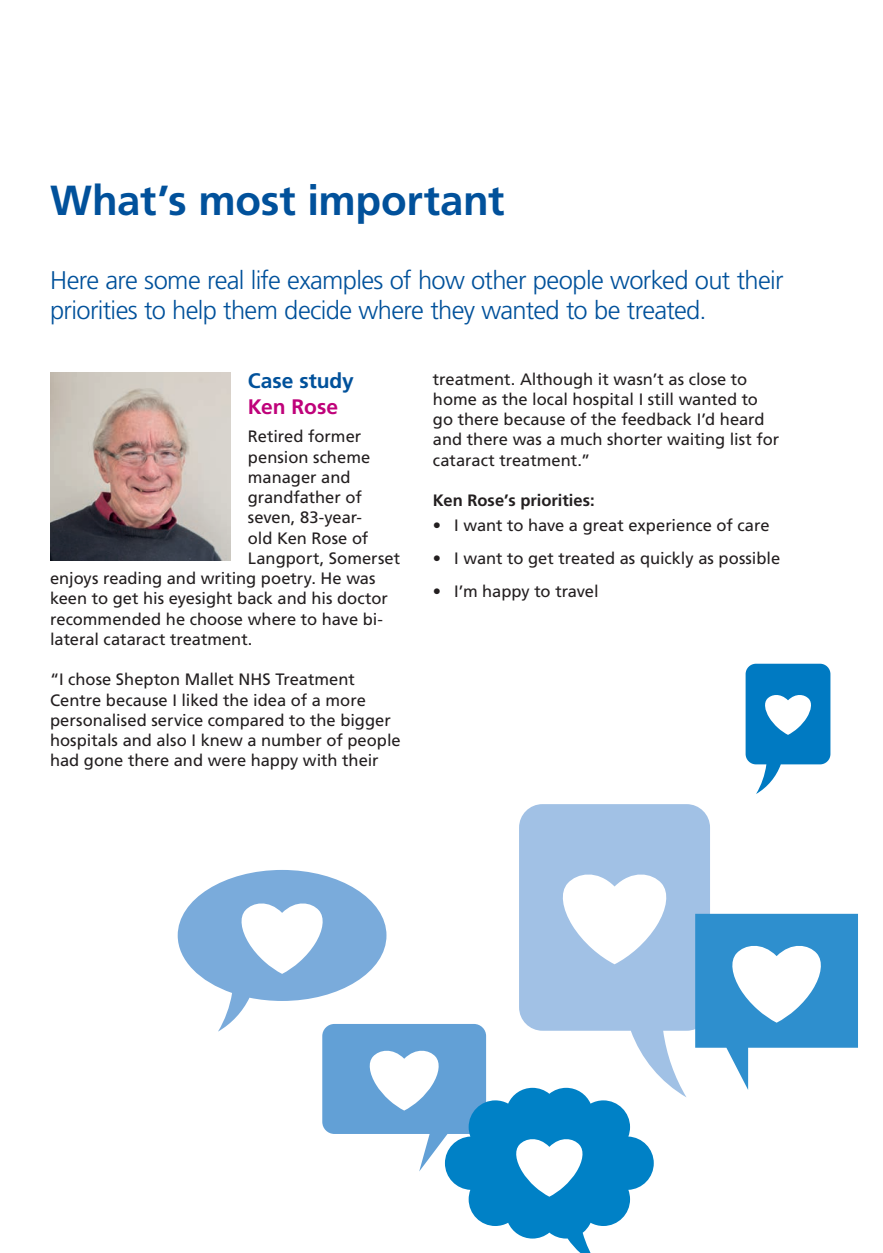
<style>
.page{position:relative;width:883px;height:1253px;background:#fff}
.page>*{position:absolute;margin:0;border:0;box-sizing:border-box;transform-origin:0 0}
.t1{font:700 42px "Frutiger LT Std";letter-spacing:-.005em;color:#01519b}
.t2{font:300 25.5px/30px "Frutiger LT Std";letter-spacing:-.025em;color:#01519b}
.t3{font:700 21px "Frutiger LT Std";letter-spacing:-.005em;color:#01519b}
.t4{font:700 21px "Frutiger LT Std";letter-spacing:-.005em;color:#bf027a}
.t5{font:16.5px/20.2px "Frutiger LT Std";color:#231f20}
.t6{font:700 16.5px "Frutiger LT Std";color:#231f20}
</style>
<div class="page">
<img style="left:50px;top:372px;width:181px;height:189px">
<svg style="left:178px;top:870px;width:475px;height:382px"></svg>
<svg style="left:519px;top:804px;width:191px;height:293px;fill:#a1c1e5"></svg>
<svg style="left:695px;top:913px;width:162px;height:176px"></svg>
<svg style="left:745px;top:663px;width:85px;height:131px"></svg>
<h1 class="t1" style="left:50px;top:175px;width:456px">What’s most important</h1>
<h2 class="t2" style="left:50px;top:266px;width:735px">Here are some real life examples of how other people worked out their priorities to help them decide where they wanted to be treated.</h2>
<p class="t3" style="left:248px;top:368px;width:107px">Case study</p>
<p class="t4" style="left:248px;top:394px;width:92px">Ken Rose</p>
<p class="t5" style="left:248px;top:426px;width:115px">Retired former</p>
<p class="t5" style="left:248px;top:447px;width:124px">pension scheme</p>
<p class="t5" style="left:248px;top:467px;width:104px">manager and</p>
<p class="t5" style="left:248px;top:487px;width:115px">grandfather of</p>
<p class="t5" style="left:248px;top:507px;width:116px">seven, 83-year-</p>
<p class="t5" style="left:248px;top:528px;width:122px">old Ken Rose of</p>
<p class="t5" style="left:248px;top:548px;width:154px">Langport, Somerset</p>
<p class="t5" style="left:50px;top:568px;width:327px">enjoys reading and writing poetry. He was</p>
<p class="t5" style="left:50px;top:588px;width:339px">keen to get his eyesight back and his doctor</p>
<p class="t5" style="left:50px;top:609px;width:334px">recommended he choose where to have bi-</p>
<p class="t5" style="left:50px;top:629px;width:204px">lateral cataract treatment.</p>
<p class="t5" style="left:50px;top:669px;width:352px">“I chose Shepton Mallet NHS Treatment Centre because I liked the idea of a more personalised service compared to the bigger hospitals and also I knew a number of people had gone there and were happy with their</p>
<p class="t5" style="left:433px;top:369px;width:348px">treatment. Although it wasn’t as close to home as the local hospital I still wanted to go there because of the feedback I’d heard and there was a much shorter waiting list for cataract treatment.”</p>
<p class="t6" style="left:433px;top:490px;width:163px">Ken Rose’s priorities:</p>
<p class="t5" style="left:433px;top:515px;width:338px">• I want to have a great experience of care</p>
<p class="t5" style="left:433px;top:548px;width:349px">• I want to get treated as quickly as possible</p>
<p class="t5" style="left:433px;top:581px;width:167px">• I’m happy to travel</p>
</div>
